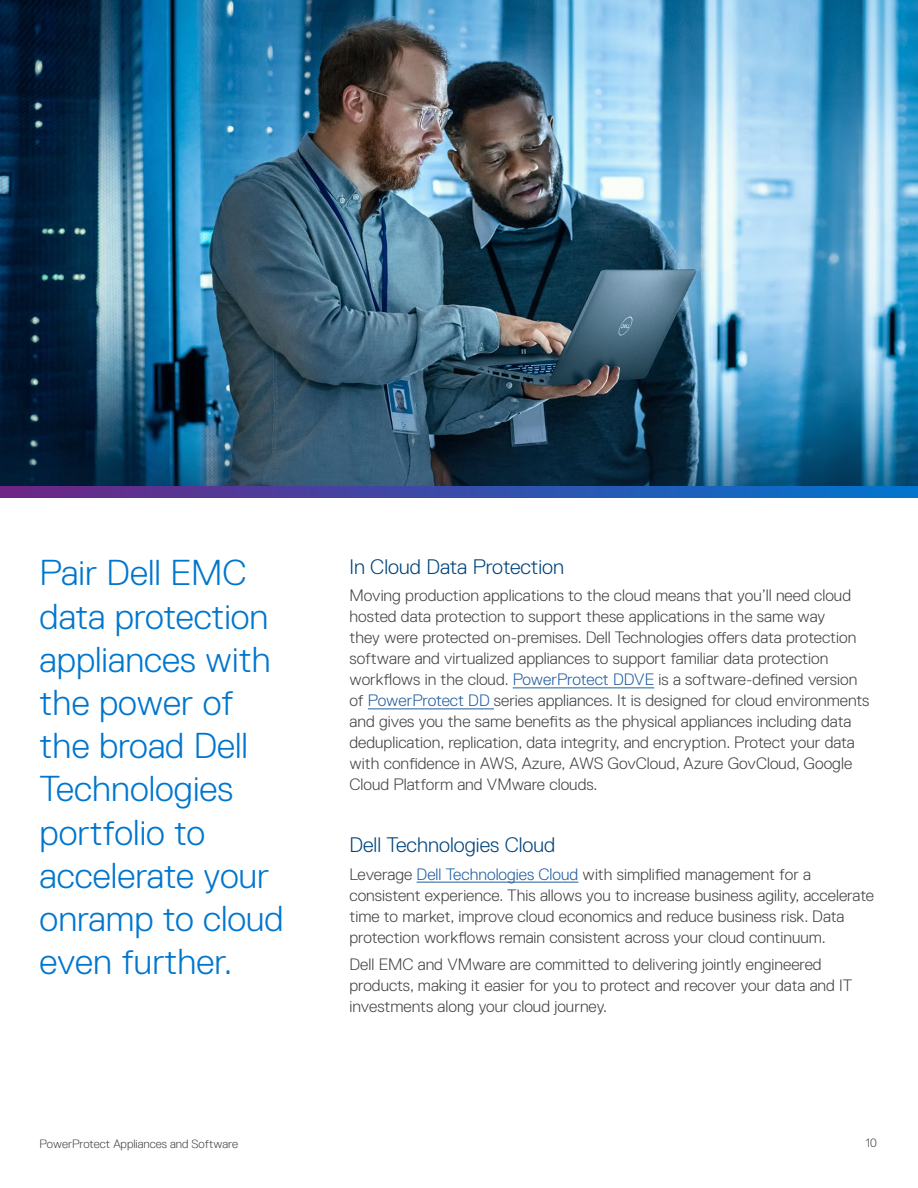
<style>
.page{position:relative;width:918px;height:1188px;background:#fff}
.page>*{position:absolute;margin:0;border:0;box-sizing:border-box;transform-origin:0 0}
.t1{font:300 36px/43.2px "Replica Pro";color:#0076ce}
.t2{font:300 21px "Replica Pro";color:#00447c}
.t3{font:300 16.5px/21px "Replica Pro";color:#444}
.t4{font:300 12px "Replica Pro TT";color:#444}
.t5{font:300 12px "Replica Pro";color:#444}
.s1{color:#215e9e}
</style>
<div class="page">
<hr style="left:513px;top:688px;width:141px;height:1px;background:#215e9e">
<hr style="left:368px;top:709px;width:126px;height:1px;background:#215e9e">
<hr style="left:417px;top:882px;width:161px;height:1px;background:#215e9e">
<img style="left:0;top:0;width:918px;height:486px">
<svg style="left:0;top:486px;width:918px;height:12px;background:#374ca9"></svg>
<h1 class="t1" style="left:40px;top:552px;width:246px">Pair Dell EMC data protection appliances with the power of the broad Dell<br>Technologies portfolio to accelerate your onramp to cloud even further.</h1>
<p class="t2" style="left:350px;top:555px;width:216px">In Cloud Data Protection</p>
<p class="t3" style="left:350px;top:585px;width:522px">Moving production applications to the cloud means that you’ll need cloud hosted data protection to support these applications in the same way<br>they were protected on-premises. Dell Technologies offers data protection software and virtualized appliances to support familiar data protection workflows in the cloud. <span class="s1">PowerProtect DDVE</span> is a software-defined version of <span class="s1">PowerProtect DD</span> series appliances. It is designed for cloud environments and gives you the same benefits as the physical appliances including data deduplication, replication, data integrity, and encryption. Protect your data with confidence in AWS, Azure, AWS GovCloud, Azure GovCloud, Google Cloud Platform and VMware clouds.</p>
<p class="t2" style="left:350px;top:833px;width:207px">Dell Technologies Cloud</p>
<p class="t3" style="left:350px;top:864px;width:526px">Leverage <span class="s1">Dell Technologies Cloud</span> with simplified management for a consistent experience. This allows you to increase business agility, accelerate time to market, improve cloud economics and reduce business risk. Data protection workflows remain consistent across your cloud continuum.</p>
<p class="t3" style="left:350px;top:954px;width:504px">Dell EMC and VMware are committed to delivering jointly engineered products, making it easier for you to protect and recover your data and IT investments along your cloud journey.</p>
<p class="t4" style="left:40px;top:1137px;width:200px">PowerProtect Appliances and Software</p>
<p class="t5" style="left:866px;top:1136px;width:12px">10</p>
</div>
